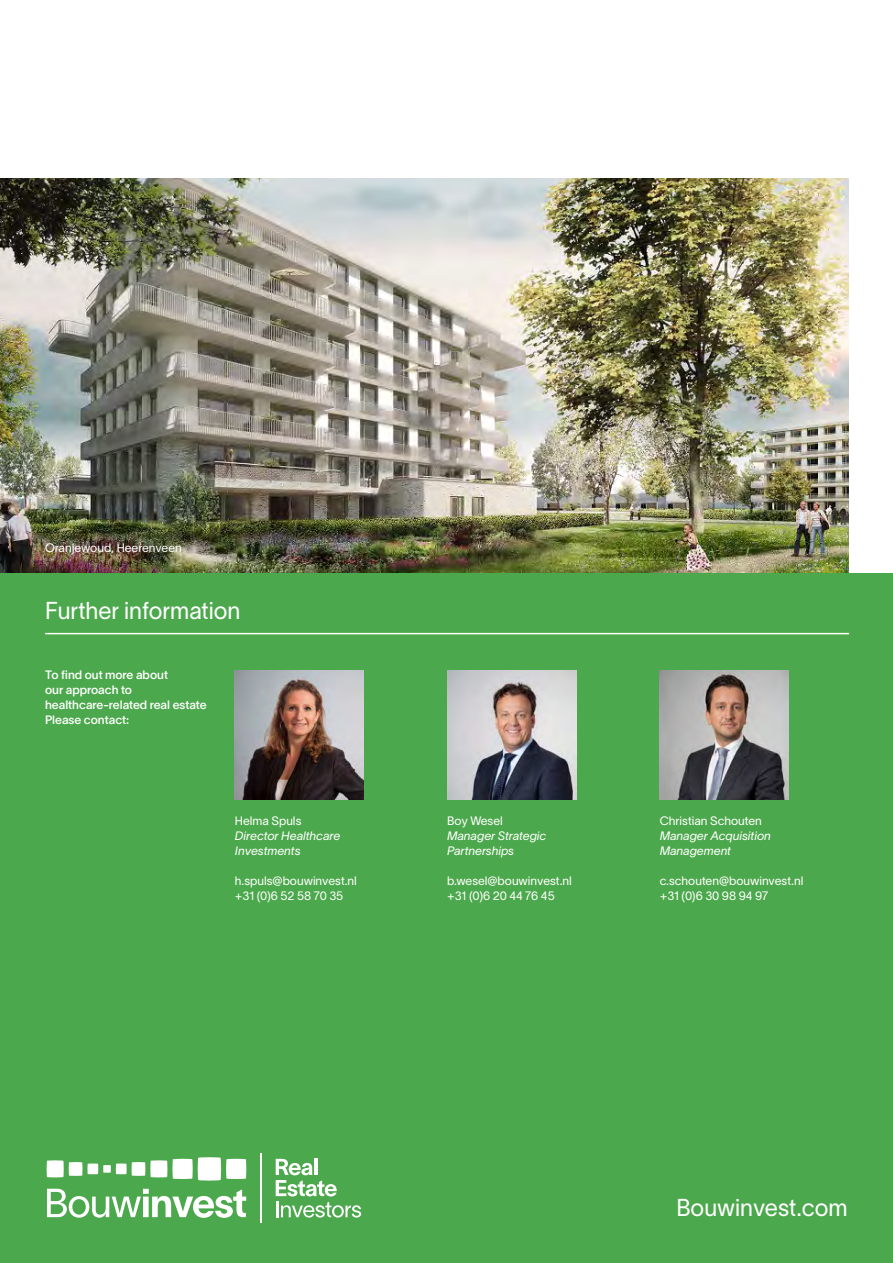
<style>
.page{position:relative;width:893px;height:1263px;background:#fff}
.page>*{position:absolute;margin:0;border:0;box-sizing:border-box;transform-origin:0 0}
.t1{font:24px "Lausanne 300";color:#fff}
.t2{font:12px "Lausanne 300";color:#fff}
.t3{font:italic 12px "Lausanne 300";color:#fff}
.t4{font:12px "Lausanne 500";color:#fff}
</style>
<div class="page">
<img style="left:0;top:179px;width:848px;height:394px">
<div style="left:0;top:573px;width:893px;height:690px;background:#4ca84c"></div>
<svg style="left:276px;top:1159px;width:85px;height:58px"></svg>
<hr style="left:260px;top:1153px;width:2px;height:69px;background:#fff">
<svg style="left:47px;top:1189px;width:199px;height:29px"></svg>
<svg style="left:47px;top:1157px;width:199px;height:23px"></svg>
<img style="left:447px;top:670px;width:129px;height:129px">
<img style="left:235px;top:670px;width:129px;height:129px">
<hr style="left:45px;top:633px;width:804px;height:1px;background:#fff">
<img style="left:660px;top:670px;width:129px;height:129px">
<p class="t2" style="left:45px;top:540px;width:138px">Oranjewoud, Heerenveen</p>
<p class="t1" style="left:45px;top:595px;width:197px">Further information</p>
<p class="t4" style="left:45px;top:667px;width:124px">To find out more about</p>
<p class="t4" style="left:45px;top:682px;width:89px">our approach to</p>
<p class="t4" style="left:45px;top:697px;width:163px">healthcare-related real estate</p>
<p class="t4" style="left:45px;top:712px;width:86px">Please contact:</p>
<p class="t2" style="left:235px;top:813px;width:68px">Helma Spuls</p>
<p class="t3" style="left:235px;top:828px;width:107px">Director Healthcare</p>
<p class="t3" style="left:235px;top:843px;width:67px">Investments</p>
<p class="t2" style="left:235px;top:873px;width:124px">h.spuls@bouwinvest.nl</p>
<p class="t2" style="left:235px;top:888px;width:110px">+31 (0)6 52 58 70 35</p>
<p class="t2" style="left:447px;top:813px;width:57px">Boy Wesel</p>
<p class="t3" style="left:447px;top:828px;width:101px">Manager Strategic</p>
<p class="t3" style="left:447px;top:843px;width:68px">Partnerships</p>
<p class="t2" style="left:447px;top:873px;width:126px">b.wesel@bouwinvest.nl</p>
<p class="t2" style="left:447px;top:888px;width:109px">+31 (0)6 20 44 76 45</p>
<p class="t2" style="left:660px;top:813px;width:104px">Christian Schouten</p>
<p class="t3" style="left:660px;top:828px;width:113px">Manager Acquisition</p>
<p class="t3" style="left:660px;top:843px;width:73px">Management</p>
<p class="t2" style="left:660px;top:873px;width:145px">c.schouten@bouwinvest.nl</p>
<p class="t2" style="left:660px;top:888px;width:110px">+31 (0)6 30 98 94 97</p>
<p class="t1" style="left:676px;top:1192px;width:173px">Bouwinvest.com</p>
<p class="t1" style="left:680px;top:1192px;width:145px">Bouwinvest.nl</p>
</div>
